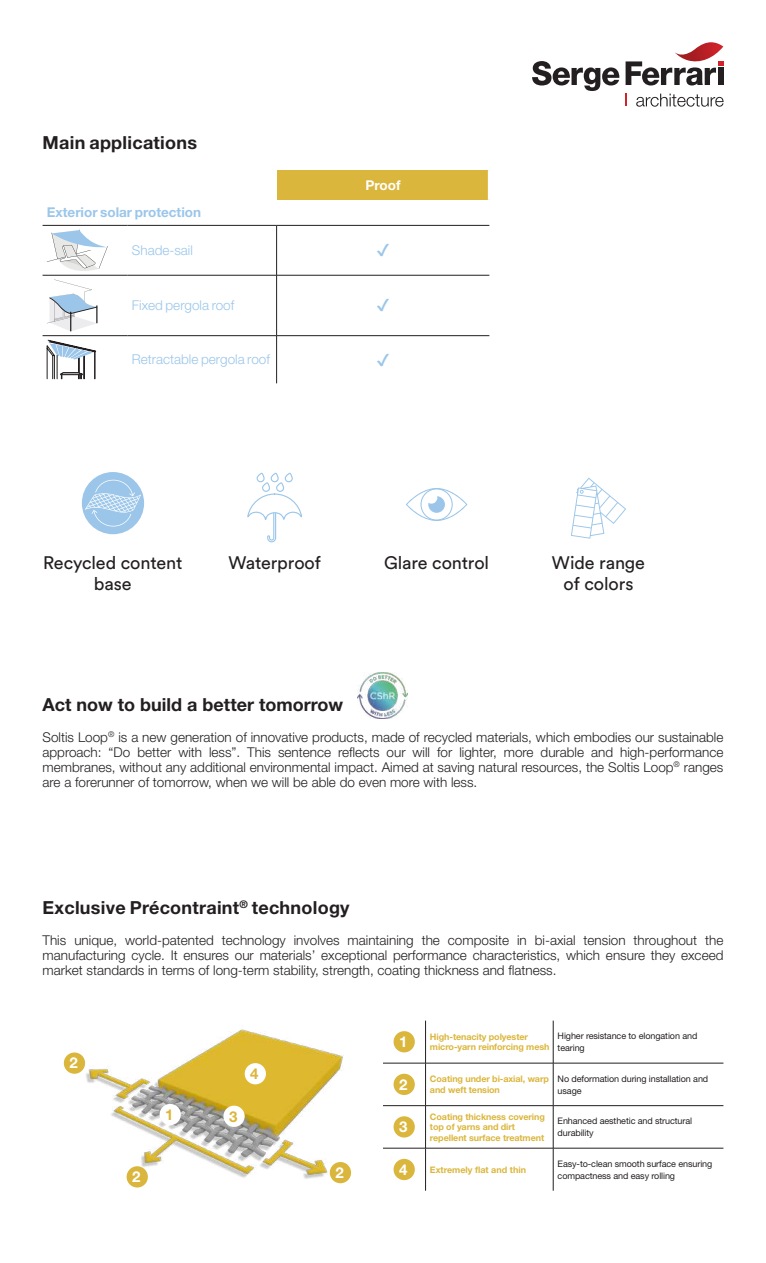
<style>
.page{position:relative;width:766px;height:1263px;background:#fff}
.page>*{position:absolute;margin:0;border:0;box-sizing:border-box;transform-origin:0 0}
.t1{font:700 18px "Helvetica Neue LT Std";letter-spacing:.015em;color:#231f20}
.t2{font:18px/21px "Circular Std";letter-spacing:-.01em;color:#231f20;text-align:center}
.t3{font:700 15px "Helvetica Neue LT Std";color:#fff}
.t4{font:700 15px "Helvetica Neue LT Std";color:#dbb63c}
.t5{font:300 13.5px/15px "Helvetica Neue LT Std";color:#231f20;text-align:justify}
.t6{font:300 13.5px "Helvetica Neue LT Std";color:#9bc6ea}
.t7{font:700 13.5px "Helvetica Neue LT Std";color:#9bc6ea}
.t8{font:700 13.5px "Helvetica Neue LT Std";color:#fff}
.t9{font:9px/12px "Helvetica Neue LT Std";letter-spacing:-.01em;color:#231f20}
.t10{font:700 9px/10.5px "Helvetica Neue LT Std";letter-spacing:-.01em;color:#dbb63c}
</style>
<div class="page">
<svg style="left:636px;top:94px;width:87px;height:13px"></svg>
<svg style="left:532px;top:61px;width:87px;height:30px"></svg>
<svg style="left:625px;top:94px;width:2px;height:12px"></svg>
<svg style="left:625px;top:42px;width:98px;height:43px"></svg>
<div style="left:276px;top:170px;width:213px;height:30px;background:#dbb63c"></div>
<hr style="left:43px;top:225px;width:85px;height:1px;background:#231f20">
<hr style="left:128px;top:225px;width:148px;height:1px;background:#231f20">
<hr style="left:276px;top:225px;width:213px;height:1px;background:#231f20">
<hr style="left:276px;top:226px;width:1px;height:49px;background:#231f20">
<hr style="left:43px;top:275px;width:85px;height:1px;background:#231f20">
<hr style="left:128px;top:275px;width:148px;height:1px;background:#231f20">
<hr style="left:276px;top:275px;width:213px;height:1px;background:#231f20">
<hr style="left:276px;top:275px;width:1px;height:60px;background:#231f20">
<hr style="left:43px;top:335px;width:85px;height:1px;background:#231f20">
<hr style="left:128px;top:335px;width:148px;height:1px;background:#231f20">
<hr style="left:276px;top:335px;width:213px;height:1px;background:#231f20">
<hr style="left:276px;top:336px;width:1px;height:47px;background:#231f20">
<hr style="left:487px;top:170px;width:3px;height:30px;background:#fff">
<svg style="left:47px;top:230px;width:61px;height:101px"></svg>
<svg style="left:46px;top:339px;width:50px;height:40px"></svg>
<hr style="left:425px;top:1020px;width:1px;height:43px;background:#231f20">
<hr style="left:553px;top:1020px;width:1px;height:43px;background:#231f20">
<hr style="left:383px;top:1063px;width:42px;height:1px;background:#231f20">
<hr style="left:425px;top:1063px;width:128px;height:1px;background:#231f20">
<hr style="left:425px;top:1063px;width:1px;height:42px;background:#231f20">
<hr style="left:553px;top:1063px;width:170px;height:1px;background:#231f20">
<hr style="left:553px;top:1063px;width:1px;height:42px;background:#231f20">
<hr style="left:383px;top:1105px;width:42px;height:1px;background:#231f20">
<hr style="left:425px;top:1105px;width:128px;height:1px;background:#231f20">
<hr style="left:425px;top:1106px;width:1px;height:42px;background:#231f20">
<hr style="left:553px;top:1105px;width:170px;height:1px;background:#231f20">
<hr style="left:553px;top:1106px;width:1px;height:42px;background:#231f20">
<hr style="left:383px;top:1148px;width:42px;height:1px;background:#231f20">
<hr style="left:425px;top:1148px;width:128px;height:1px;background:#231f20">
<hr style="left:425px;top:1148px;width:1px;height:43px;background:#231f20">
<hr style="left:553px;top:1148px;width:170px;height:1px;background:#231f20">
<hr style="left:553px;top:1148px;width:1px;height:43px;background:#231f20">
<div style="left:393px;top:1031px;width:21px;height:21px;background:#dbb63c;border-radius:50%"></div>
<div style="left:393px;top:1074px;width:21px;height:21px;background:#dbb63c;border-radius:50%"></div>
<div style="left:393px;top:1116px;width:21px;height:21px;background:#dbb63c;border-radius:50%"></div>
<div style="left:393px;top:1159px;width:21px;height:21px;background:#dbb63c;border-radius:50%"></div>
<img style="left:85px;top:1029px;width:260px;height:159px">
<div style="left:159px;top:1104px;width:22px;height:21px;background:#fff;border-radius:50%"></div>
<div style="left:330px;top:1162px;width:21px;height:21px;background:#dbb63c;border-radius:50%"></div>
<div style="left:126px;top:1166px;width:22px;height:21px;background:#dbb63c;border-radius:50%"></div>
<div style="left:64px;top:1052px;width:21px;height:22px;background:#dbb63c;border-radius:50%"></div>
<div style="left:223px;top:1106px;width:21px;height:21px;background:#fff;border-radius:50%"></div>
<div style="left:244px;top:1063px;width:22px;height:21px;background:#fff;border-radius:50%"></div>
<img style="left:357px;top:673px;width:50px;height:46px">
<svg style="left:571px;top:478px;width:55px;height:61px"></svg>
<svg style="left:247px;top:473px;width:55px;height:69px"></svg>
<div style="left:82px;top:472px;width:62px;height:62px;background:#9bc6ea;border-radius:50%"></div>
<svg style="left:85px;top:479px;width:56px;height:47px"></svg>
<svg style="left:406px;top:488px;width:61px;height:33px"></svg>
<h1 class="t1" style="left:43px;top:131px;width:156px">Main applications</h1>
<p class="t7" style="left:47px;top:204px;width:156px">Exterior solar protection</p>
<p class="t6" style="left:132px;top:242px;width:63px">Shade-sail</p>
<p class="t6" style="left:132px;top:297px;width:104px">Fixed pergola roof</p>
<p class="t6" style="left:132px;top:351px;width:139px">Retractable pergola roof</p>
<p class="t8" style="left:365px;top:177px;width:37px">Proof</p>
<h1 class="t2" style="left:43px;top:551px;width:141px">Recycled content base</h1>
<h1 class="t2" style="left:552px;top:551px;width:95px">Wide range of colors</h1>
<h1 class="t2" style="left:228px;top:551px;width:94px">Waterproof</h1>
<h1 class="t2" style="left:384px;top:551px;width:107px">Glare control</h1>
<h1 class="t1" style="left:43px;top:693px;width:302px">Act now to build a better tomorrow</h1>
<p class="t5" style="left:43px;top:729px;width:682px">Soltis Loop<sup>®</sup> is a new generation of innovative products, made of recycled materials, which embodies our sustainable approach: “Do better with less”. This sentence reflects our will for lighter, more durable and high-performance membranes, without any additional environmental impact. Aimed at saving natural resources, the Soltis Loop<sup>®</sup> ranges are a forerunner of tomorrow, when we will be able do even more with less.</p>
<h1 class="t1" style="left:43px;top:897px;width:308px">Exclusive Précontraint<sup>®</sup> technology</h1>
<p class="t5" style="left:43px;top:932px;width:682px">This unique, world-patented technology involves maintaining the composite in bi-axial tension throughout the manufacturing cycle. It ensures our materials’ exceptional performance characteristics, which ensure they exceed market standards in terms of long-term stability, strength, coating thickness and flatness.</p>
<p class="t3" style="left:69px;top:1054px;width:10px">2</p>
<p class="t3" style="left:132px;top:1167px;width:10px">2</p>
<p class="t4" style="left:165px;top:1105px;width:10px">1</p>
<p class="t4" style="left:229px;top:1107px;width:10px">3</p>
<p class="t4" style="left:250px;top:1064px;width:10px">4</p>
<p class="t3" style="left:335px;top:1163px;width:10px">2</p>
<p class="t3" style="left:399px;top:1032px;width:10px">1</p>
<p class="t10" style="left:430px;top:1031px;width:121px">High-tenacity polyester micro-yarn reinforcing mesh</p>
<p class="t9" style="left:557px;top:1030px;width:141px">Higher resistance to elongation and tearing</p>
<p class="t3" style="left:399px;top:1075px;width:10px">2</p>
<p class="t10" style="left:430px;top:1074px;width:120px">Coating under bi-axial, warp and weft tension</p>
<p class="t9" style="left:557px;top:1072px;width:152px">No deformation during installation and usage</p>
<p class="t3" style="left:399px;top:1118px;width:10px">3</p>
<p class="t10" style="left:430px;top:1111px;width:116px">Coating thickness covering top of yarns and dirt repellent surface treatment</p>
<p class="t9" style="left:557px;top:1115px;width:136px">Enhanced aesthetic and structural durability</p>
<p class="t3" style="left:399px;top:1160px;width:10px">4</p>
<p class="t10" style="left:430px;top:1164px;width:97px">Extremely flat and thin</p>
<p class="t9" style="left:557px;top:1157px;width:156px">Easy-to-clean smooth surface ensuring compactness and easy rolling</p>
</div>
